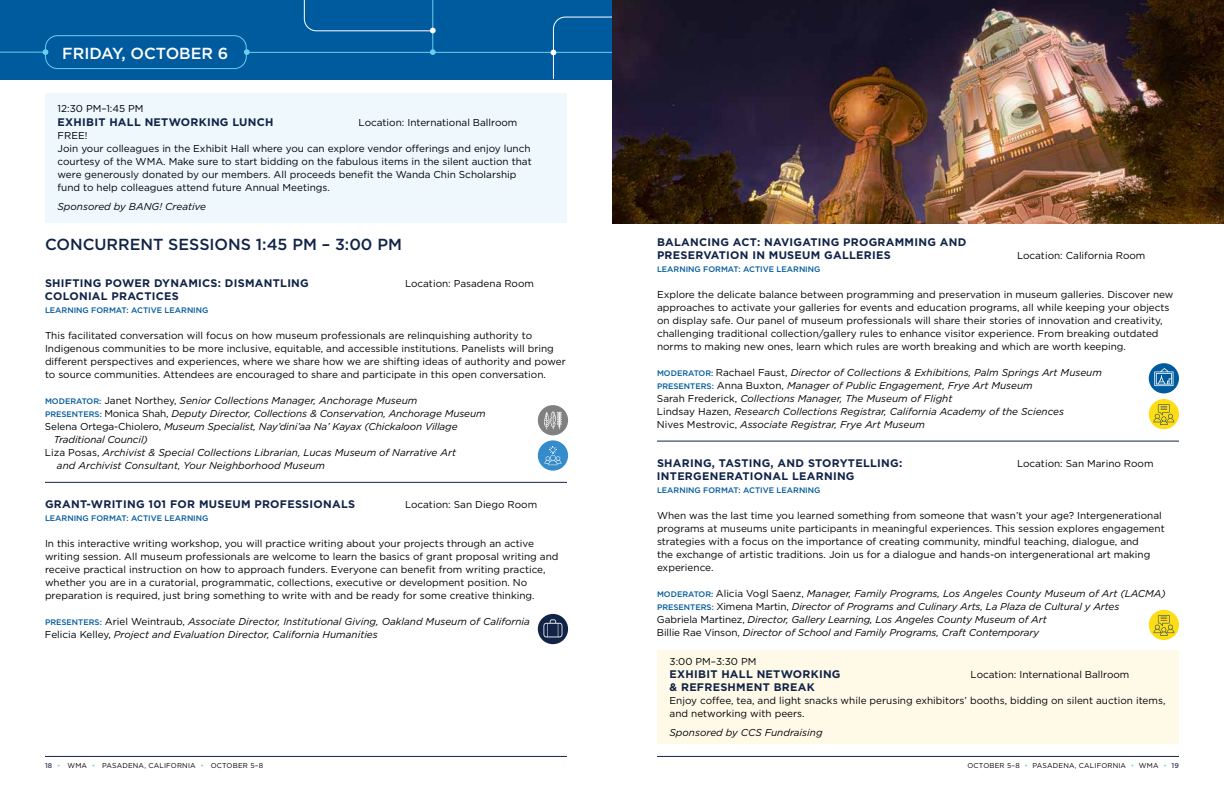
<style>
.page{position:relative;width:1224px;height:792px;background:#fff}
.page>*{position:absolute;margin:0;border:0;box-sizing:border-box;transform-origin:0 0}
.t1{font:500 16px "Gotham";color:#112448}
.t2{font:500 16px "Gotham";color:#fff}
.t3{font:700 11px/13px "Gotham";letter-spacing:.025em;color:#112448}
.t4{font:10px/13px "Gotham";color:#000}
.t5{font:italic 10px/13px "Gotham";color:#000}
.t6{font:500 8px "Gotham";color:#005b9e}
.t7{font:7px "Gotham";letter-spacing:.025em;color:#000}
.s1{font-weight:500;font-style:normal;font-size:8px;color:#005b9e}
.s2{font-style:normal}
.s3{font-weight:500;color:#38405f}
.s4{color:#69cdf0}
</style>
<div class="page">
<hr style="left:45px;top:756px;width:522px;height:1px;background:#112448">
<hr style="left:657px;top:756px;width:522px;height:1px;background:#112448">
<hr style="left:45px;top:482px;width:522px;height:1px;background:#112448">
<hr style="left:657px;top:441px;width:522px;height:1px;background:#112448">
<div style="left:657px;top:650px;width:522px;height:94px;background:#fffae8"></div>
<div style="left:538px;top:405px;width:30px;height:30px;background:#808080;border-radius:50%"></div>
<svg style="left:544px;top:411px;width:18px;height:18px"></svg>
<div style="left:538px;top:440px;width:30px;height:31px;background:#358ccb;border-radius:50%"></div>
<svg style="left:545px;top:446px;width:16px;height:19px"></svg>
<svg style="left:538px;top:614px;width:30px;height:30px"></svg>
<svg style="left:543px;top:619px;width:19px;height:18px"></svg>
<svg style="left:1149px;top:363px;width:30px;height:30px"></svg>
<svg style="left:1154px;top:368px;width:19px;height:18px"></svg>
<div style="left:1149px;top:399px;width:30px;height:30px;background:#fddd16;border-radius:50%"></div>
<svg style="left:1154px;top:404px;width:20px;height:21px"></svg>
<div style="left:1149px;top:610px;width:30px;height:30px;background:#fddd16;border-radius:50%"></div>
<svg style="left:1154px;top:615px;width:20px;height:21px"></svg>
<div style="left:0;top:0;width:1224px;height:79px;background:#005b9e"></div>
<hr style="left:0;top:52px;width:45px;height:1px;background:#69cdf0">
<svg style="left:43px;top:49px;width:5px;height:6px"></svg>
<svg style="left:244px;top:0;width:368px;height:80px"></svg>
<div style="left:45px;top:35px;width:202px;height:34px;border:1px solid #69cdf0;border-radius:12px"></div>
<div style="left:45px;top:94px;width:522px;height:129px;background:#eef8fd"></div>
<img style="left:612px;top:0;width:612px;height:223px">
<h1 class="t2" style="left:62px;top:44px;width:168px">FRIDAY, OCTOBER 6</h1>
<p class="t4" style="left:58px;top:102px;width:88px">12:30 PM–1:45 PM</p>
<p class="t3" style="left:58px;top:116px;width:218px">EXHIBIT HALL NETWORKING LUNCH</p>
<p class="t4" style="left:359px;top:116px;width:160px">Location: International Ballroom</p>
<p class="t4" style="left:58px;top:129px;width:476px">FREE!<br>Join your colleagues in the Exhibit Hall where you can explore vendor offerings and enjoy lunch courtesy of the WMA. Make sure to start bidding on the fabulous items in the silent auction that were generously donated by our members. All proceeds benefit the Wanda Chin Scholarship fund to help colleagues attend future Annual Meetings.</p>
<p class="t5" style="left:58px;top:200px;width:150px">Sponsored by BANG! Creative</p>
<h1 class="t1" style="left:45px;top:236px;width:358px">CONCURRENT SESSIONS 1:45 PM – 3:00 PM</h1>
<p class="t3" style="left:45px;top:277px;width:265px">SHIFTING POWER DYNAMICS: DISMANTLING</p>
<p class="t4" style="left:405px;top:277px;width:131px">Location: Pasadena Room</p>
<p class="t3" style="left:45px;top:290px;width:135px">COLONIAL PRACTICES</p>
<p class="t6" style="left:45px;top:306px;width:165px">LEARNING FORMAT: ACTIVE LEARNING</p>
<p class="t4" style="left:45px;top:329px;width:522px">This facilitated conversation will focus on how museum professionals are relinquishing authority to Indigenous communities to be more inclusive, equitable, and accessible institutions. Panelists will bring different perspectives and experiences, where we share how we are shifting ideas of authority and power to source communities. Attendees are encouraged to share and participate in this open conversation.</p>
<p class="t5" style="left:45px;top:394px;width:374px"><span class="s1">MODERATOR:</span> <span class="s2">Janet Northey,</span> Senior Collections Manager, Anchorage Museum</p>
<p class="t5" style="left:45px;top:407px;width:442px"><span class="s1">PRESENTERS:</span> <span class="s2">Monica Shah,</span> Deputy Director, Collections &amp; Conservation, Anchorage Museum</p>
<p class="t5" style="left:45px;top:420px;width:414px"><span class="s2">Selena Ortega-Chiolero,</span> Museum Specialist, Nay’dini’aa Na’ Kayax (Chickaloon Village</p>
<p class="t5" style="left:54px;top:433px;width:95px">Traditional Council)</p>
<p class="t5" style="left:45px;top:446px;width:413px"><span class="s2">Liza Posas,</span> Archivist &amp; Special Collections Librarian, Lucas Museum of Narrative Art</p>
<p class="t5" style="left:57px;top:459px;width:270px">and Archivist Consultant, Your Neighborhood Museum</p>
<p class="t3" style="left:45px;top:498px;width:312px">GRANT-WRITING 101 FOR MUSEUM PROFESSIONALS</p>
<p class="t4" style="left:405px;top:498px;width:134px">Location: San Diego Room</p>
<p class="t6" style="left:45px;top:514px;width:165px">LEARNING FORMAT: ACTIVE LEARNING</p>
<p class="t4" style="left:45px;top:537px;width:515px">In this interactive writing workshop, you will practice writing about your projects through an active writing session. All museum professionals are welcome to learn the basics of grant proposal writing and receive practical instruction on how to approach funders. Everyone can benefit from writing practice, whether you are in a curatorial, programmatic, collections, executive or development position. No preparation is required, just bring something to write with and be ready for some creative thinking.</p>
<p class="t5" style="left:45px;top:615px;width:487px"><span class="s1">PRESENTERS:</span> <span class="s2">Ariel Weintraub,</span> Associate Director, Institutional Giving, Oakland Museum of California<br><span class="s2">Felicia Kelley,</span> Project and Evaluation Director, California Humanities</p>
<p class="t3" style="left:657px;top:236px;width:311px">BALANCING ACT: NAVIGATING PROGRAMMING AND<br>PRESERVATION IN MUSEUM GALLERIES</p>
<p class="t4" style="left:1017px;top:249px;width:130px">Location: California Room</p>
<p class="t6" style="left:657px;top:265px;width:165px">LEARNING FORMAT: ACTIVE LEARNING</p>
<p class="t4" style="left:657px;top:288px;width:518px">Explore the delicate balance between programming and preservation in museum galleries. Discover new approaches to activate your galleries for events and education programs, all while keeping your objects on display safe. Our panel of museum professionals will share their stories of innovation and creativity, challenging traditional collection/gallery rules to enhance visitor experience. From breaking outdated norms to making new ones, learn which rules are worth breaking and which are worth keeping.</p>
<p class="t5" style="left:657px;top:366px;width:446px"><span class="s1">MODERATOR:</span> <span class="s2">Rachael Faust,</span> Director of Collections &amp; Exhibitions, Palm Springs Art Museum <span class="s1">PRESENTERS:</span> <span class="s2">Anna Buxton,</span> Manager of Public Engagement, Frye Art Museum<br><span class="s2">Sarah Frederick,</span> Collections Manager, The Museum of Flight<br><span class="s2">Lindsay Hazen,</span> Research Collections Registrar, California Academy of the Sciences<br><span class="s2">Nives Mestrovic,</span> Associate Registrar, Frye Art Museum</p>
<p class="t3" style="left:657px;top:457px;width:247px">SHARING, TASTING, AND STORYTELLING:</p>
<p class="t4" style="left:1017px;top:457px;width:138px">Location: San Marino Room</p>
<p class="t3" style="left:657px;top:470px;width:199px">INTERGENERATIONAL LEARNING</p>
<p class="t6" style="left:657px;top:486px;width:165px">LEARNING FORMAT: ACTIVE LEARNING</p>
<p class="t4" style="left:657px;top:509px;width:509px">When was the last time you learned something from someone that wasn’t your age? Intergenerational programs at museums unite participants in meaningful experiences. This session explores engagement strategies with a focus on the importance of creating community, mindful teaching, dialogue, and<br>the exchange of artistic traditions. Join us for a dialogue and hands-on intergenerational art making experience.</p>
<p class="t5" style="left:657px;top:587px;width:510px"><span class="s1">MODERATOR:</span> <span class="s2">Alicia Vogl Saenz,</span> Manager, Family Programs, Los Angeles County Museum of Art (LACMA)<br><span class="s1">PRESENTERS:</span> <span class="s2">Ximena Martin,</span> Director of Programs and Culinary Arts, La Plaza de Cultural y Artes<br><span class="s2">Gabriela Martinez,</span> Director, Gallery Learning, Los Angeles County Museum of Art<br><span class="s2">Billie Rae Vinson,</span> Director of School and Family Programs, Craft Contemporary</p>
<p class="t4" style="left:670px;top:655px;width:88px">3:00 PM–3:30 PM</p>
<p class="t3" style="left:670px;top:668px;width:172px">EXHIBIT HALL NETWORKING</p>
<p class="t4" style="left:971px;top:668px;width:160px">Location: International Ballroom</p>
<p class="t3" style="left:670px;top:681px;width:147px">&amp; REFRESHMENT BREAK</p>
<p class="t4" style="left:670px;top:694px;width:497px">Enjoy coffee, tea, and light snacks while perusing exhibitors’ booths, bidding on silent auction items, and networking with peers.</p>
<p class="t5" style="left:670px;top:726px;width:155px">Sponsored by CCS Fundraising</p>
<p class="t7" style="left:45px;top:761px;width:220px"><span class="s3">18</span> <span class="s4">•</span> WMA <span class="s4">•</span> PASADENA, CALIFORNIA <span class="s4">•</span> OCTOBER 5–8</p>
<p class="t7" style="left:968px;top:761px;width:213px">OCTOBER 5–8 <span class="s4">•</span> PASADENA, CALIFORNIA <span class="s4">•</span> WMA <span class="s4">•</span> <span class="s3">19</span></p>
</div>
